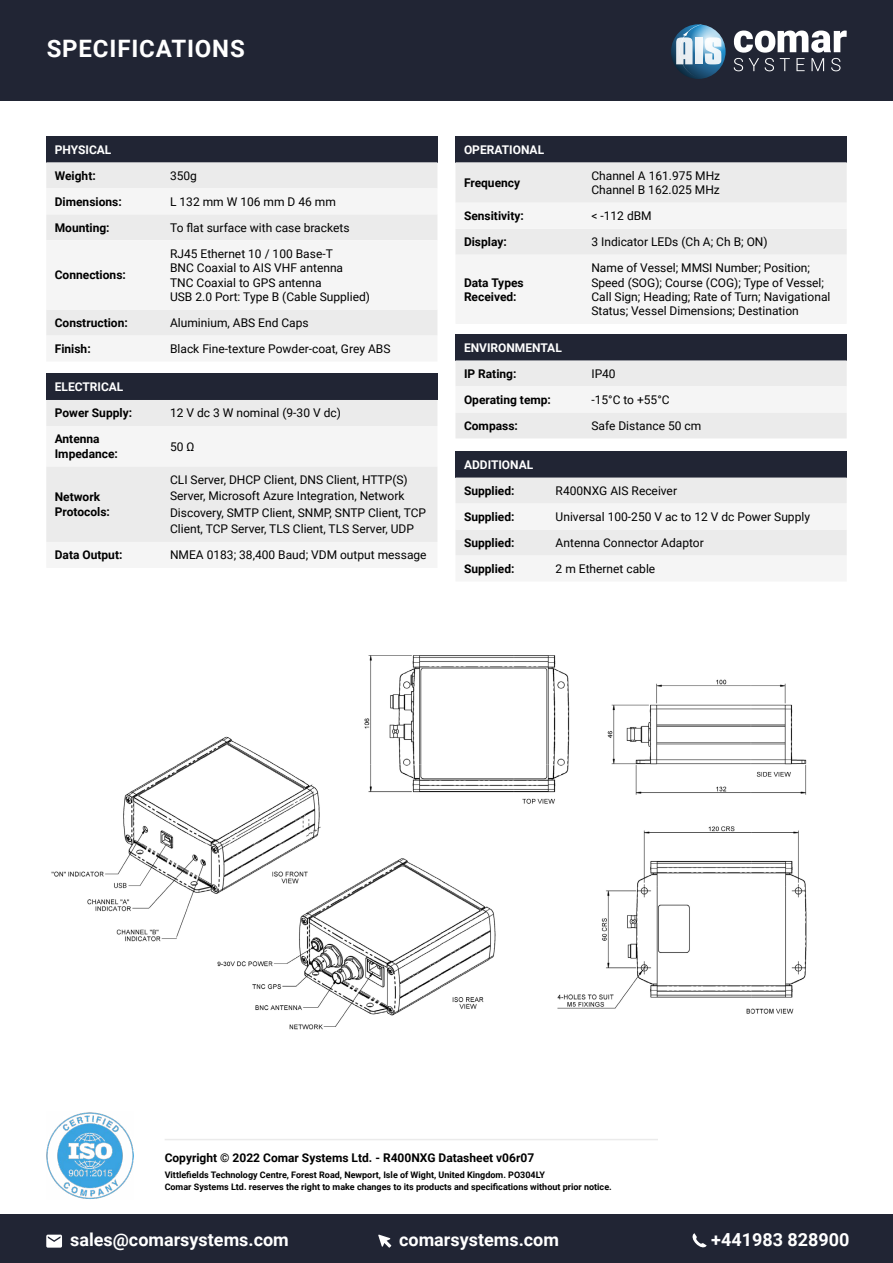
<style>
.page{position:relative;width:893px;height:1263px;background:#fff}
.page>*{position:absolute;margin:0;border:0;box-sizing:border-box;transform-origin:0 0}
.t1{font:700 24px "Roboto";letter-spacing:.035em;color:#fff}
.t2{font:700 18px "Roboto";color:#fff}
.t3{font:12px/14.4px "Roboto";color:#000}
.t4{font:700 12px/14.4px "Roboto";color:#000}
.t5{font:700 12px "Roboto";color:#fff}
.t6{font:700 9px/12px "Roboto";color:#000}
</style>
<div class="page">
<img style="left:557px;top:679px;width:250px;height:335px">
<img style="left:51px;top:736px;width:445px;height:294px">
<div style="left:0;top:1214px;width:893px;height:49px;background:#212534"></div>
<img style="left:351px;top:655px;width:239px;height:155px">
<div style="left:46px;top:136px;width:391px;height:26px;background:#212534"></div>
<div style="left:46px;top:162px;width:391px;height:26px;background:#ebebeb"></div>
<svg style="left:46px;top:214px;width:391px;height:122px;fill:#f5f5f5"></svg>
<div style="left:455px;top:334px;width:392px;height:26px;background:#212534"></div>
<svg style="left:455px;top:360px;width:392px;height:78px"></svg>
<div style="left:455px;top:451px;width:392px;height:26px;background:#212534"></div>
<svg style="left:455px;top:477px;width:392px;height:79px"></svg>
<div style="left:46px;top:374px;width:391px;height:26px;background:#212534"></div>
<div style="left:46px;top:400px;width:391px;height:26px;background:#ebebeb"></div>
<div style="left:46px;top:466px;width:391px;height:76px;background:#ebebeb"></div>
<div style="left:455px;top:136px;width:392px;height:26px;background:#212534"></div>
<div style="left:455px;top:162px;width:392px;height:41px;background:#ebebeb"></div>
<div style="left:455px;top:229px;width:392px;height:26px;background:#ebebeb"></div>
<svg style="left:692px;top:1233px;width:15px;height:15px"></svg>
<svg style="left:378px;top:1234px;width:13px;height:13px"></svg>
<svg style="left:46px;top:1234px;width:16px;height:13px"></svg>
<img style="left:46px;top:1112px;width:87px;height:87px">
<hr style="left:165px;top:1139px;width:493px;height:1px;background:#ebebeb">
<div style="left:0;top:0;width:893px;height:100px;background:#212534"></div>
<svg style="left:734px;top:31px;width:113px;height:40px"></svg>
<svg style="left:671px;top:24px;width:55px;height:55px;background:#85a9c0"></svg>
<h1 class="t1" style="left:47px;top:32px;width:200px">SPECIFICATIONS</h1>
<p class="t5" style="left:55px;top:141px;width:58px">PHYSICAL</p>
<p class="t4" style="left:55px;top:168px;width:42px">Weight:</p>
<p class="t3" style="left:170px;top:168px;width:28px">350g</p>
<p class="t4" style="left:55px;top:194px;width:68px">Dimensions:</p>
<p class="t3" style="left:170px;top:194px;width:167px">L 132 mm W 106 mm D 46 mm</p>
<p class="t4" style="left:55px;top:220px;width:56px">Mounting:</p>
<p class="t3" style="left:170px;top:220px;width:181px">To flat surface with case brackets</p>
<p class="t4" style="left:55px;top:267px;width:73px">Connections:</p>
<p class="t5" style="left:464px;top:141px;width:82px">OPERATIONAL</p>
<p class="t4" style="left:464px;top:175px;width:58px">Frequency</p>
<p class="t3" style="left:591px;top:168px;width:130px">Channel A 161.975 MHz<br>Channel B 162.025 MHz</p>
<p class="t4" style="left:464px;top:208px;width:61px">Sensitivity:</p>
<p class="t3" style="left:591px;top:208px;width:62px">&lt; -112 dBM</p>
<p class="t4" style="left:464px;top:234px;width:44px">Display:</p>
<p class="t3" style="left:591px;top:234px;width:178px">3 Indicator LEDs (Ch A; Ch B; ON)</p>
<p class="t4" style="left:464px;top:275px;width:61px">Data Types<br>Received:</p>
<p class="t3" style="left:170px;top:246px;width:201px">RJ45 Ethernet 10 / 100 Base-T<br>BNC Coaxial to AIS VHF antenna<br>TNC Coaxial to GPS antenna<br>USB 2.0 Port: Type B (Cable Supplied)</p>
<p class="t3" style="left:591px;top:260px;width:241px">Name of Vessel; MMSI Number; Position; Speed (SOG); Course (COG); Type of Vessel; Call Sign; Heading; Rate of Turn; Navigational Status; Vessel Dimensions; Destination</p>
<p class="t4" style="left:55px;top:315px;width:75px">Construction:</p>
<p class="t3" style="left:170px;top:315px;width:140px">Aluminium, ABS End Caps</p>
<p class="t4" style="left:55px;top:341px;width:37px">Finish:</p>
<p class="t3" style="left:170px;top:341px;width:222px">Black Fine-texture Powder-coat, Grey ABS</p>
<p class="t5" style="left:464px;top:339px;width:99px">ENVIRONMENTAL</p>
<p class="t4" style="left:464px;top:366px;width:54px">IP Rating:</p>
<p class="t3" style="left:591px;top:366px;width:26px">IP40</p>
<p class="t4" style="left:464px;top:392px;width:89px">Operating temp:</p>
<p class="t3" style="left:591px;top:392px;width:80px">-15°C to +55°C</p>
<p class="t4" style="left:464px;top:418px;width:55px">Compass:</p>
<p class="t3" style="left:591px;top:418px;width:111px">Safe Distance 50 cm</p>
<p class="t5" style="left:464px;top:456px;width:71px">ADDITIONAL</p>
<p class="t4" style="left:464px;top:483px;width:52px">Supplied:</p>
<p class="t3" style="left:556px;top:483px;width:123px">R400NXG AIS Receiver</p>
<p class="t4" style="left:464px;top:509px;width:52px">Supplied:</p>
<p class="t3" style="left:556px;top:509px;width:256px">Universal 100-250 V ac to 12 V dc Power Supply</p>
<p class="t4" style="left:464px;top:535px;width:52px">Supplied:</p>
<p class="t3" style="left:556px;top:535px;width:150px">Antenna Connector Adaptor</p>
<p class="t4" style="left:464px;top:561px;width:52px">Supplied:</p>
<p class="t3" style="left:556px;top:561px;width:101px">2 m Ethernet cable</p>
<p class="t5" style="left:55px;top:379px;width:70px">ELECTRICAL</p>
<p class="t4" style="left:55px;top:406px;width:79px">Power Supply:</p>
<p class="t3" style="left:170px;top:406px;width:172px">12 V dc 3 W nominal (9-30 V dc)</p>
<p class="t4" style="left:55px;top:432px;width:65px">Antenna<br>Impedance:</p>
<p class="t3" style="left:170px;top:439px;width:26px">50 Ω</p>
<p class="t4" style="left:55px;top:489px;width:57px">Network<br>Protocols:</p>
<p class="t3" style="left:170px;top:471px;width:257px;line-height:16.5px">CLI Server, DHCP Client, DNS Client, HTTP(S)<br>Server, Microsoft Azure Integration, Network Discovery, SMTP Client, SNMP, SNTP Client, TCP Client, TCP Server, TLS Client, TLS Server, UDP</p>
<p class="t4" style="left:55px;top:547px;width:69px">Data Output:</p>
<p class="t3" style="left:170px;top:547px;width:258px">NMEA 0183; 38,400 Baud; VDM output message</p>
<p class="t4" style="left:165px;top:1150px;width:371px">Copyright © 2022 Comar Systems Ltd. - R400NXG Datasheet v06r07</p>
<p class="t6" style="left:165px;top:1168px;width:449px">Vittlefields Technology Centre, Forest Road, Newport, Isle of Wight, United Kingdom. PO304LY<br>Comar Systems Ltd. reserves the right to make changes to its products and specifications without prior notice.</p>
<h2 class="t2" style="left:70px;top:1226px;width:220px">sales@comarsystems.com</h2>
<h2 class="t2" style="left:399px;top:1226px;width:161px">comarsystems.com</h2>
<h2 class="t2" style="left:711px;top:1226px;width:140px">+441983 828900</h2>
</div>
